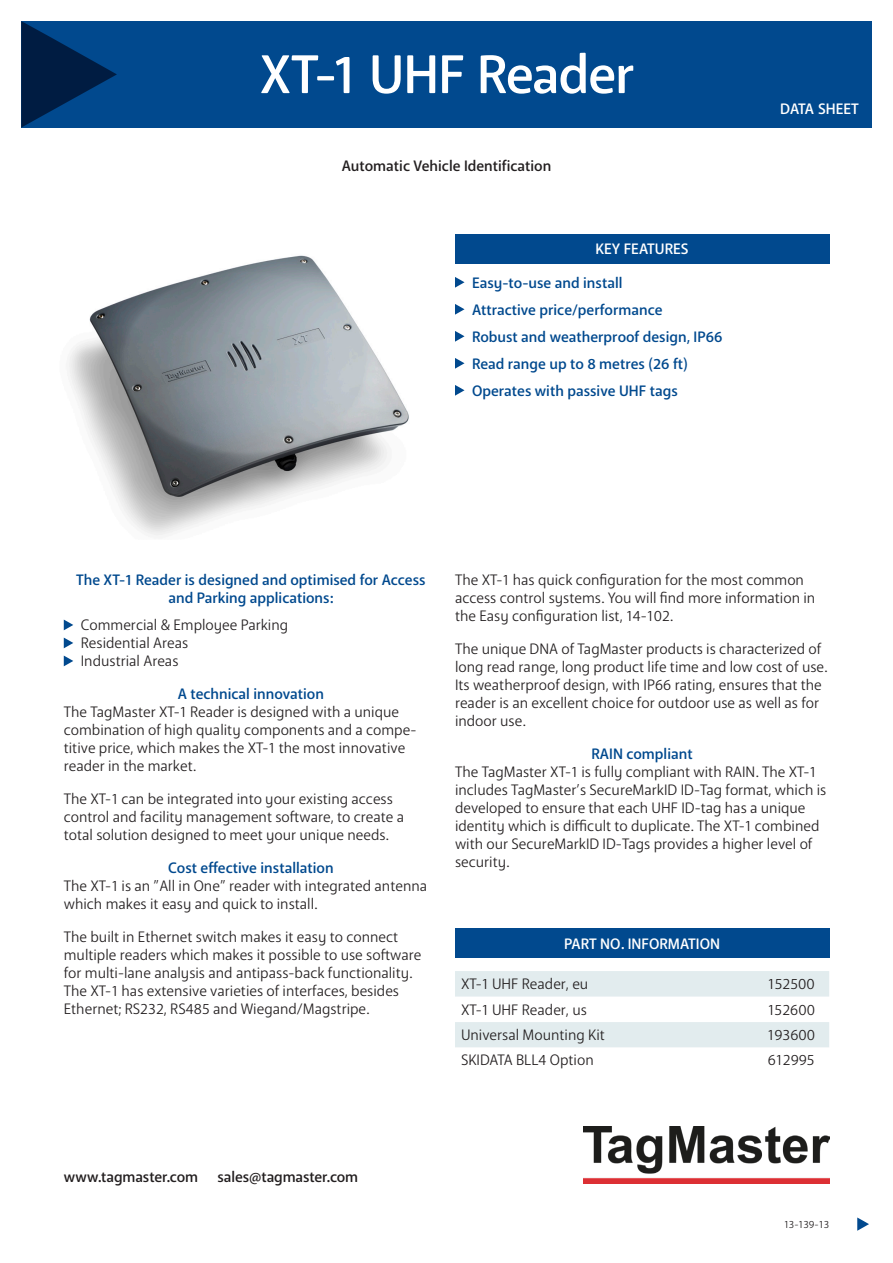
<style>
.page{position:relative;width:893px;height:1263px;background:#fff}
.page>*{position:absolute;margin:0;border:0;box-sizing:border-box;transform-origin:0 0}
.Rubrik{font:500 54px "Anago";letter-spacing:-.025em;color:#fff}
.Brödtext{font:15px/18px "Anago";color:#231f20}
.Punktlista{font:500 15px "Anago";color:#01498e}
.Mellanrubrik{font:500 15px/18px "Anago";color:#01498e;text-align:center}
.Ingress{font:500 15px "Anago";color:#231f20}
.Rubrik_i_blå_platta{font:500 15px "Anago";color:#fff}
.Brödtext-2{font:10.5px "Anago";color:#231f20}
</style>
<div class="page">
<svg style="left:857px;top:1217px;width:12px;height:14px"></svg>
<div style="left:21px;top:21px;width:851px;height:107px;background:#01498e"></div>
<svg style="left:21px;top:21px;width:96px;height:107px"></svg>
<div style="left:455px;top:234px;width:374px;height:30px;background:#01498e"></div>
<img style="left:583px;top:1127px;width:246px;height:57px">
<svg style="left:64px;top:620px;width:9px;height:10px"></svg>
<svg style="left:64px;top:638px;width:9px;height:10px"></svg>
<svg style="left:64px;top:656px;width:9px;height:10px"></svg>
<svg style="left:455px;top:277px;width:9px;height:11px"></svg>
<svg style="left:455px;top:304px;width:9px;height:11px"></svg>
<svg style="left:455px;top:331px;width:9px;height:11px"></svg>
<svg style="left:455px;top:358px;width:9px;height:11px"></svg>
<svg style="left:455px;top:385px;width:9px;height:11px"></svg>
<svg style="left:455px;top:971px;width:374px;height:77px"></svg>
<div style="left:455px;top:928px;width:374px;height:30px;background:#01498e"></div>
<img style="left:69px;top:255px;width:340px;height:281px">
<p class="Rubrik" style="left:260px;top:41px;width:376px">XT-1 UHF Reader</p>
<p class="Ingress" style="left:342px;top:156px;width:211px">Automatic Vehicle Identification</p>
<p class="Rubrik_i_blå_platta" style="left:595px;top:240px;width:95px">KEY FEATURES</p>
<p class="Punktlista" style="left:472px;top:273px;width:152px">Easy-to-use and install</p>
<p class="Punktlista" style="left:472px;top:300px;width:192px">Attractive price/performance</p>
<p class="Punktlista" style="left:472px;top:327px;width:252px">Robust and weatherproof design, IP66</p>
<p class="Punktlista" style="left:472px;top:354px;width:217px">Read range up to 8 metres (26 ft)</p>
<p class="Punktlista" style="left:472px;top:381px;width:207px">Operates with passive UHF tags</p>
<p class="Rubrik_i_blå_platta" style="left:780px;top:99px;width:80px">DATA SHEET</p>
<p class="Mellanrubrik" style="left:76px;top:571px;width:351px">The XT-1 Reader is designed and optimised for Access and Parking applications:</p>
<p class="Brödtext" style="left:81px;top:616px;width:209px">Commercial &amp; Employee Parking</p>
<p class="Brödtext" style="left:81px;top:634px;width:109px">Residential Areas</p>
<p class="Brödtext" style="left:81px;top:652px;width:99px">Industrial Areas</p>
<p class="Mellanrubrik" style="left:178px;top:685px;width:148px">A technical innovation</p>
<p class="Brödtext" style="left:64px;top:703px;width:354px">The TagMaster XT-1 Reader is designed with a unique combination of high quality components and a compe&shy;titive price, which makes the XT-1 the most innovative reader in the market.</p>
<p class="Brödtext" style="left:64px;top:790px;width:342px">The XT-1 can be integrated into your existing access control and facility management software, to create a total solution designed to meet your unique needs.</p>
<p class="Mellanrubrik" style="left:168px;top:859px;width:167px">Cost effective installation</p>
<p class="Brödtext" style="left:64px;top:877px;width:365px">The XT-1 is an ”All in One” reader with integrated antenna which makes it easy and quick to install.</p>
<p class="Brödtext" style="left:64px;top:928px;width:359px">The built in Ethernet switch makes it easy to connect multiple readers which makes it possible to use software for multi-lane analysis and antipass-back functionality.<br>The XT-1 has extensive varieties of interfaces, besides Ethernet; RS232, RS485 and Wiegand/Magstripe.</p>
<p class="Brödtext" style="left:455px;top:571px;width:362px">The XT-1 has quick configuration for the most common access control systems. You will find more information in the Easy configuration list, 14-102.</p>
<p class="Brödtext" style="left:455px;top:640px;width:374px">The unique DNA of TagMaster products is characterized of long read range, long product life time and low cost of use.</p>
<p class="Brödtext" style="left:455px;top:676px;width:368px">Its weatherproof design, with IP66 rating, ensures that the reader is an excellent choice for outdoor use as well as for indoor use.</p>
<p class="Mellanrubrik" style="left:591px;top:745px;width:103px">RAIN compliant</p>
<p class="Brödtext" style="left:455px;top:763px;width:373px">The TagMaster XT-1 is fully compliant with RAIN. The XT-1 includes TagMaster’s SecureMarkID ID-Tag format, which is developed to ensure that each UHF ID-tag has a unique identity which is difficult to duplicate. The XT-1 combined with our SecureMarkID ID-Tags provides a higher level of security.</p>
<p class="Rubrik_i_blå_platta" style="left:564px;top:934px;width:157px">PART NO. INFORMATION</p>
<p class="Brödtext" style="left:461px;top:975px;width:129px">XT-1 UHF Reader, eu</p>
<p class="Brödtext" style="left:768px;top:975px;width:49px">152500</p>
<p class="Brödtext" style="left:461px;top:1001px;width:127px">XT-1 UHF Reader, us</p>
<p class="Brödtext" style="left:768px;top:1001px;width:49px">152600</p>
<p class="Brödtext" style="left:461px;top:1026px;width:145px">Universal Mounting Kit</p>
<p class="Brödtext" style="left:767px;top:1026px;width:49px">193600</p>
<p class="Brödtext" style="left:461px;top:1051px;width:134px">SKIDATA BLL4 Option</p>
<p class="Brödtext" style="left:768px;top:1051px;width:49px">612995</p>
<p class="Ingress" style="left:64px;top:1167px;width:136px">www.tagmaster.com</p>
<p class="Ingress" style="left:218px;top:1167px;width:142px">sales@tagmaster.com</p>
<p class="Brödtext-2" style="left:784px;top:1218px;width:47px">13-139-13</p>
</div>
